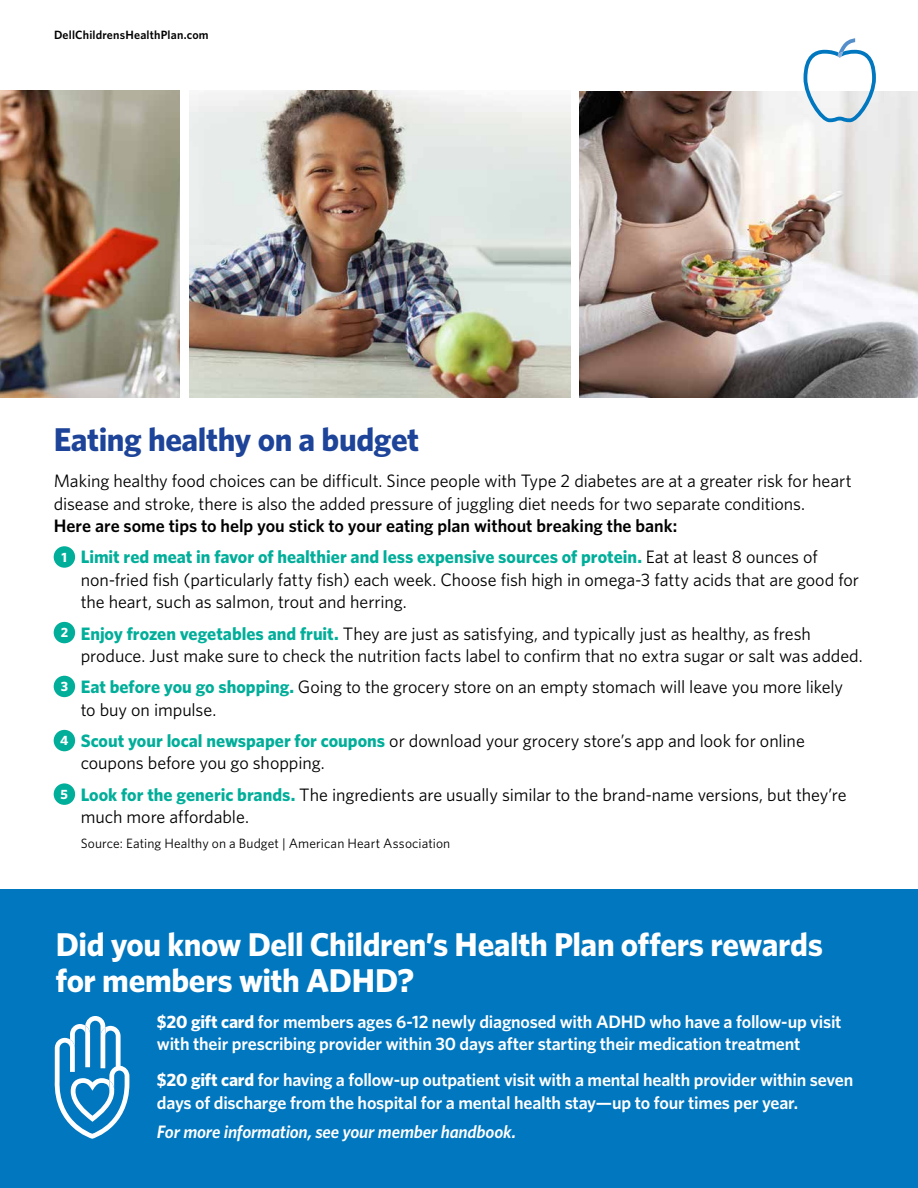
<style>
.page{position:relative;width:918px;height:1188px;background:#fff}
.page>*{position:absolute;margin:0;border:0;box-sizing:border-box;transform-origin:0 0}
.t1{font:700 33px/36px "Whitney";letter-spacing:-.01em;color:#fff}
.t2{font:700 33px "Whitney";letter-spacing:-.015em;color:#1d4499}
.t3{font:18px/22.5px "Whitney";letter-spacing:-.005em;color:#000}
.t4{font:600 18px/22.5px "Whitney";letter-spacing:-.015em;color:#fff}
.t5{font:600 18px/31.2px "Whitney";color:#000}
.t6{font:italic 600 18px "Whitney";letter-spacing:-.01em;color:#fff}
.t7{font:13.5px "Whitney";letter-spacing:.01em;color:#000}
.t8{font:700 13.5px "Whitney";color:#fff}
.t9{font:600 12px "Whitney";letter-spacing:.015em;color:#000}
.s1{font-weight:700;color:#00ae9a}
.s2{font-weight:400}
.s3{font-weight:700}
</style>
<div class="page">
<div style="left:54px;top:546px;width:21px;height:22px;background:#00ae9a;border-radius:50%"></div>
<div style="left:54px;top:622px;width:21px;height:21px;background:#00ae9a;border-radius:50%"></div>
<div style="left:54px;top:676px;width:21px;height:21px;background:#00ae9a;border-radius:50%"></div>
<div style="left:54px;top:730px;width:21px;height:21px;background:#00ae9a;border-radius:50%"></div>
<div style="left:54px;top:783px;width:21px;height:22px;background:#00ae9a;border-radius:50%"></div>
<img style="left:189px;top:91px;width:382px;height:306px">
<img style="left:0;top:91px;width:180px;height:306px">
<img style="left:580px;top:92px;width:338px;height:305px">
<svg style="left:804px;top:38px;width:72px;height:84px"></svg>
<div style="left:0;top:889px;width:918px;height:299px;background:#0077be"></div>
<svg style="left:55px;top:1016px;width:74px;height:123px"></svg>
<p class="t9" style="left:54px;top:27px;width:156px">DellChildrensHealthPlan.com</p>
<h1 class="t2" style="left:54px;top:420px;width:367px">Eating healthy on a budget</h1>
<p class="t3" style="left:54px;top:469px;width:800px">Making healthy food choices can be difficult. Since people with Type 2 diabetes are at a greater risk for heart disease and stroke, there is also the added pressure of juggling diet needs for two separate conditions.</p>
<p class="t5" style="left:81px;top:510px;width:739px;text-indent:-27px">Here are some tips to help you stick to your eating plan without breaking the bank:<br><span class="s1">Limit red meat in favor of healthier and less expensive sources of protein.</span> <span class="s2">Eat at least 8 ounces of</span></p>
<p class="t3" style="left:81px;top:568px;width:780px">non-fried fish (particularly fatty fish) each week. Choose fish high in omega-3 fatty acids that are good for the heart, such as salmon, trout and herring.</p>
<p class="t3" style="left:81px;top:622px;width:784px"><span class="s1">Enjoy frozen vegetables and fruit.</span> They are just as satisfying, and typically just as healthy, as fresh produce. Just make sure to check the nutrition facts label to confirm that no extra sugar or salt was added.</p>
<p class="t3" style="left:81px;top:675px;width:764px"><span class="s1">Eat before you go shopping.</span> Going to the grocery store on an empty stomach will leave you more likely to buy on impulse.</p>
<p class="t3" style="left:81px;top:729px;width:726px"><span class="s1">Scout your local newspaper for coupons</span> or download your grocery store’s app and look for online coupons before you go shopping.</p>
<p class="t3" style="left:81px;top:783px;width:767px"><span class="s1">Look for the generic brands.</span> The ingredients are usually similar to the brand-name versions, but they’re much more affordable.</p>
<p class="t7" style="left:81px;top:835px;width:371px">Source: Eating Healthy on a Budget | American Heart Association</p>
<p class="t8" style="left:62px;top:549px;width:7px">1</p>
<p class="t8" style="left:61px;top:624px;width:9px">2</p>
<p class="t8" style="left:61px;top:678px;width:9px">3</p>
<p class="t8" style="left:60px;top:732px;width:10px">4</p>
<p class="t8" style="left:61px;top:786px;width:9px">5</p>
<h1 class="t1" style="left:56px;top:925px;width:769px">Did you know Dell Children’s Health Plan offers rewards for members with ADHD?</h1>
<p class="t4" style="left:157px;top:1010px;width:686px"><span class="s3">$20 gift card</span> for members ages 6-12 newly diagnosed with ADHD who have a follow-up visit with their prescribing provider within 30 days after starting their medication treatment</p>
<p class="t4" style="left:157px;top:1068px;width:698px"><span class="s3">$20 gift card</span> for having a follow-up outpatient visit with a mental health provider within seven days of discharge from the hospital for a mental health stay—up to four times per year.</p>
<p class="t6" style="left:157px;top:1121px;width:361px">For more information, see your member handbook.</p>
</div>
